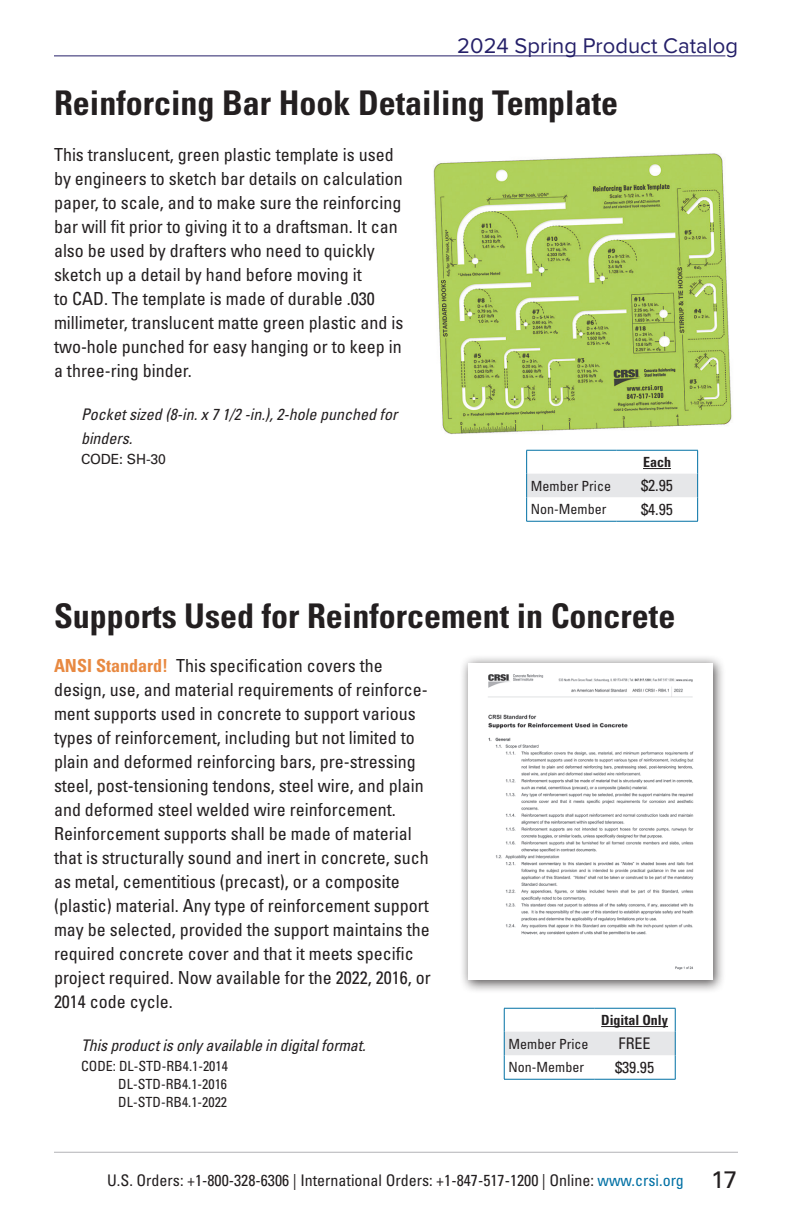
<style>
.page{position:relative;width:792px;height:1224px;background:#fff}
.page>*{position:absolute;margin:0;border:0;box-sizing:border-box;transform-origin:0 0}
.t1{font:700 condensed 34px "Univers LT Std";color:#231f20}
.t2{font:22px "Proxima Nova";color:#252069}
.t3{font:condensed 18px/24px "Univers LT Std";color:#231f20}
.t4{font:condensed 16px "Univers LT Std";color:#231f20}
.t5{font:italic condensed 16px/24px "Univers LT Std";letter-spacing:-.01em;color:#231f20}
.t6{font:condensed 14px/18px "Univers LT Std";color:#231f20;text-align:justify}
.t7{font:700 condensed 14px "Univers LT Std";color:#231f20}
.t8{font:14px "Univers LT Std";letter-spacing:-.01em;color:#231f20}
.s1{font-weight:700;color:#e88941}
.s2{color:#0070a4}
.s3{font-stretch:normal;font-size:24px}
</style>
<div class="page">
<hr style="left:54px;top:55px;width:671px;height:1px;background:#252069">
<hr style="left:54px;top:1152px;width:684px;height:1px;background:#b2b3b7">
<div style="left:460px;top:655px;width:267px;height:339px;background:#231f20;opacity:.75"></div>
<img style="left:468px;top:663px;width:245px;height:317px">
<svg style="left:504px;top:1008px;width:172px;height:71px"></svg>
<hr style="left:504px;top:1079px;width:90px;height:1px;background:#0070a4">
<hr style="left:594px;top:1079px;width:82px;height:1px;background:#0070a4">
<hr style="left:601px;top:1026px;width:67px;height:1px;background:#231f20">
<img style="left:433px;top:153px;width:299px;height:282px">
<hr style="left:526px;top:521px;width:91px;height:1px;background:#0070a4">
<hr style="left:617px;top:521px;width:81px;height:1px;background:#0070a4">
<svg style="left:526px;top:450px;width:172px;height:71px"></svg>
<p class="t2" style="left:457px;top:30px;width:282px">2024 Spring Product Catalog</p>
<h1 class="t1" style="left:54px;top:82px;width:566px">Reinforcing Bar Hook Detailing Template</h1>
<p class="t3" style="left:54px;top:142px;width:351px">This translucent, green plastic template is used by engineers to sketch bar details on calculation paper, to scale, and to make sure the reinforcing bar will fit prior to giving it to a draftsman. It can also be used by drafters who need to quickly sketch up a detail by hand before moving it<br>to CAD. The template is made of durable .030 millimeter, translucent matte green plastic and is two-hole punched for easy hanging or to keep in a three-ring binder.</p>
<p class="t5" style="left:81px;top:402px;width:318px">Pocket sized (8-in. x 7 1/2 -in.), 2-hole punched for binders.</p>
<p class="t8" style="left:81px;top:451px;width:86px">CODE: SH-30</p>
<p class="t7" style="left:643px;top:454px;width:29px">Each</p>
<p class="t6" style="left:531px;top:476px;width:82px">Member Price</p>
<p class="t4" style="left:641px;top:476px;width:33px">$2.95</p>
<p class="t6" style="left:531px;top:500px;width:77px">Non-Member</p>
<p class="t4" style="left:641px;top:499px;width:33px">$4.95</p>
<h1 class="t1" style="left:54px;top:595px;width:623px">Supports Used for Reinforcement in Concrete</h1>
<p class="t3" style="left:54px;top:653px;width:378px"><span class="s1">ANSI Standard!</span> This specification covers the design, use, and material requirements of reinforce&shy;ment supports used in concrete to support various types of reinforcement, including but not limited to plain and deformed reinforcing bars, pre-stressing steel, post-tensioning tendons, steel wire, and plain and deformed steel welded wire reinforcement.<br>Reinforcement supports shall be made of material that is structurally sound and inert in concrete, such as metal, cementitious (precast), or a composite (plastic) material. Any type of reinforcement support may be selected, provided the support maintains the required concrete cover and that it meets specific project required. Now available for the 2022, 2016, or 2014 code cycle.</p>
<p class="t5" style="left:81px;top:1033px;width:286px">This product is only available in digital format.</p>
<p class="t6" style="left:118px;top:1057px;width:111px;text-indent:-37px">CODE: DL-STD-RB4.1-2014<br>DL-STD-RB4.1-2016<br>DL-STD-RB4.1-2022</p>
<p class="t7" style="left:601px;top:1012px;width:68px">Digital Only</p>
<p class="t6" style="left:509px;top:1034px;width:82px">Member Price</p>
<p class="t4" style="left:619px;top:1034px;width:33px">FREE</p>
<p class="t6" style="left:509px;top:1058px;width:77px">Non-Member</p>
<p class="t4" style="left:615px;top:1057px;width:41px">$39.95</p>
<p class="t4" style="left:107px;top:1170px;width:632px">U.S. Orders: +1-800-328-6306 | International Orders: +1-847-517-1200 | Online: <span class="s2">www.crsi.org</span> <span class="s3">17</span></p>
</div>
